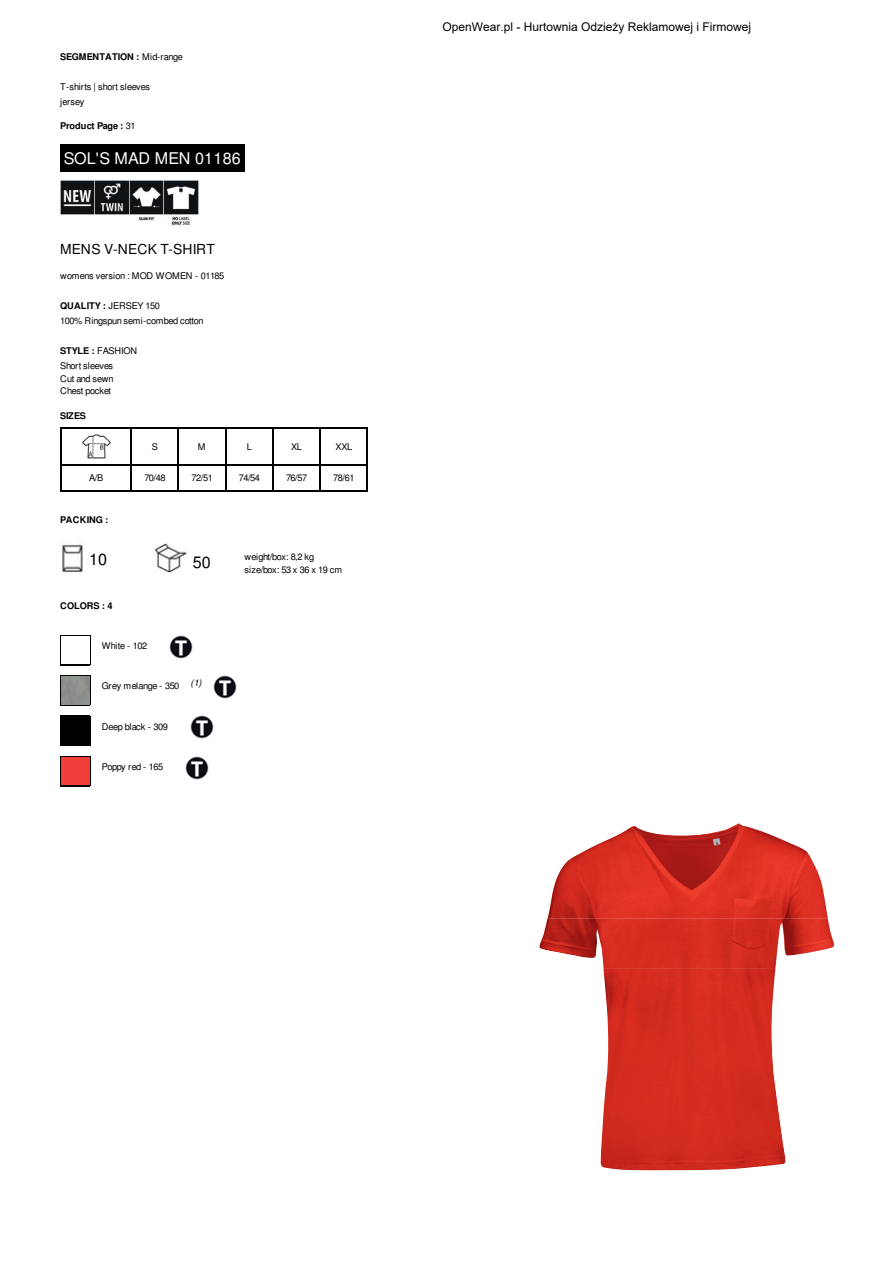
<style>
.page{position:relative;width:893px;height:1263px;background:#fff}
.page>*{position:absolute;margin:0;border:0;box-sizing:border-box;transform-origin:0 0}
.t1{font:16.2px "Nimbus San L";letter-spacing:.015em;color:#fff}
.t2{font:16.2px "Nimbus San L";color:#000001}
.t3{font:13.8px "Nimbus San L";letter-spacing:.015em;color:#000001}
.t4{font:12px "Arial";color:#000}
.t5{font:9.15px/12.6px "Nimbus San L";letter-spacing:-.055em;color:#000001}
.t6{font:700 9.15px "Nimbus San L";letter-spacing:-.015em;color:#000001}
.t7{font:9.15px "Nimbus San L";letter-spacing:-.03em;color:#000001}
.t8{font:9.15px/15px "Nimbus San L";color:#000001}
.t9{font:9.15px/15px "Nimbus San L";letter-spacing:-.035em;color:#000001}
.t10{font:700 9.15px "Nimbus San L";letter-spacing:.03em;color:#000001}
.s1{font-weight:400}
.s2{font-weight:700}
</style>
<div class="page">
<hr style="left:60px;top:428px;width:72px;height:1px;background:#000001">
<hr style="left:60px;top:428px;width:1px;height:38px;background:#000001">
<hr style="left:131px;top:428px;width:48px;height:1px;background:#000001">
<hr style="left:131px;top:428px;width:1px;height:38px;background:#000001">
<hr style="left:178px;top:428px;width:48px;height:1px;background:#000001">
<hr style="left:178px;top:428px;width:1px;height:38px;background:#000001">
<hr style="left:225px;top:428px;width:48px;height:1px;background:#000001">
<hr style="left:225px;top:428px;width:1px;height:38px;background:#000001">
<hr style="left:272px;top:428px;width:49px;height:1px;background:#000001">
<hr style="left:272px;top:428px;width:1px;height:38px;background:#000001">
<hr style="left:319px;top:428px;width:49px;height:1px;background:#000001">
<hr style="left:319px;top:428px;width:2px;height:38px;background:#000001">
<hr style="left:367px;top:428px;width:1px;height:38px;background:#000001">
<hr style="left:60px;top:465px;width:72px;height:1px;background:#000001">
<hr style="left:60px;top:490px;width:72px;height:1px;background:#000001">
<svg style="left:60px;top:466px;width:1px;height:24px"></svg>
<hr style="left:131px;top:465px;width:48px;height:1px;background:#000001">
<hr style="left:131px;top:490px;width:48px;height:1px;background:#000001">
<svg style="left:131px;top:466px;width:1px;height:24px"></svg>
<hr style="left:178px;top:465px;width:48px;height:1px;background:#000001">
<hr style="left:178px;top:490px;width:48px;height:1px;background:#000001">
<svg style="left:178px;top:466px;width:1px;height:24px"></svg>
<hr style="left:225px;top:465px;width:48px;height:1px;background:#000001">
<hr style="left:225px;top:490px;width:48px;height:1px;background:#000001">
<svg style="left:225px;top:466px;width:1px;height:24px"></svg>
<hr style="left:272px;top:465px;width:49px;height:1px;background:#000001">
<hr style="left:272px;top:490px;width:49px;height:1px;background:#000001">
<svg style="left:272px;top:466px;width:1px;height:24px"></svg>
<hr style="left:319px;top:465px;width:49px;height:1px;background:#000001">
<hr style="left:319px;top:490px;width:49px;height:1px;background:#000001">
<hr style="left:319px;top:465px;width:2px;height:26px;background:#000001">
<svg style="left:367px;top:466px;width:1px;height:24px"></svg>
<hr style="left:60px;top:635px;width:30px;height:1px;background:#000001">
<hr style="left:60px;top:664px;width:30px;height:1px;background:#000001">
<hr style="left:60px;top:635px;width:1px;height:30px;background:#000001">
<hr style="left:89px;top:635px;width:1px;height:30px;background:#000001">
<img style="left:170px;top:635px;width:23px;height:23px">
<hr style="left:60px;top:675px;width:30px;height:2px;background:#000001">
<hr style="left:60px;top:704px;width:30px;height:1px;background:#000001">
<hr style="left:60px;top:675px;width:1px;height:30px;background:#000001">
<hr style="left:89px;top:675px;width:1px;height:30px;background:#000001">
<img style="left:213px;top:675px;width:23px;height:23px">
<hr style="left:60px;top:716px;width:30px;height:1px;background:#000001">
<hr style="left:60px;top:745px;width:30px;height:1px;background:#000001">
<hr style="left:60px;top:716px;width:1px;height:30px;background:#000001">
<hr style="left:89px;top:716px;width:1px;height:30px;background:#000001">
<img style="left:61px;top:717px;width:28px;height:28px">
<img style="left:190px;top:716px;width:23px;height:23px">
<hr style="left:60px;top:756px;width:30px;height:1px;background:#000001">
<hr style="left:60px;top:785px;width:30px;height:1px;background:#000001">
<hr style="left:60px;top:756px;width:1px;height:30px;background:#000001">
<hr style="left:89px;top:756px;width:1px;height:30px;background:#000001">
<img style="left:61px;top:757px;width:28px;height:28px">
<img style="left:186px;top:756px;width:23px;height:23px">
<div style="left:60px;top:144px;width:185px;height:28px;background:#000001"></div>
<img style="left:60px;top:180px;width:138px;height:45px">
<img style="left:82px;top:435px;width:29px;height:24px">
<img style="left:62px;top:544px;width:21px;height:28px">
<img style="left:153px;top:543px;width:34px;height:30px">
<img style="left:539px;top:918px;width:295px;height:50px">
<img style="left:601px;top:968px;width:184px;height:203px">
<img style="left:547px;top:823px;width:281px;height:95px">
<p class="t6" style="left:60px;top:53px;width:124px">SEGMENTATION : <span class="s1">Mid-range</span></p>
<p class="t8" style="left:60px;top:80px;width:91px">T-shirts | short sleeves jersey</p>
<p class="t6" style="left:60px;top:123px;width:77px">Product Page : <span class="s1">31</span></p>
<h1 class="t1" style="left:64px;top:152px;width:179px">SOL'S MAD MEN 01186</h1>
<h2 class="t3" style="left:60px;top:244px;width:156px">MENS V-NECK T-SHIRT</h2>
<p class="t7" style="left:60px;top:272px;width:166px">womens version : MOD WOMEN - 01185</p>
<p class="t5" style="left:60px;top:299px;width:145px;line-height:15px"><span class="s2">QUALITY :</span> JERSEY 150<br>100% Ringspun semi-combed cotton</p>
<p class="t9" style="left:60px;top:344px;width:78px"><span class="s2">STYLE :</span> FASHION<br>Short sleeves</p>
<p class="t5" style="left:60px;top:373px;width:55px">Cut and sewn<br>Chest pocket</p>
<p class="t6" style="left:60px;top:412px;width:27px">SIZES</p>
<p class="t5" style="left:152px;top:441px;width:8px">S</p>
<p class="t5" style="left:198px;top:441px;width:9px">M</p>
<p class="t5" style="left:247px;top:441px;width:7px">L</p>
<p class="t5" style="left:291px;top:441px;width:12px">XL</p>
<p class="t5" style="left:336px;top:441px;width:18px">XXL</p>
<p class="t5" style="left:89px;top:472px;width:16px">A/B</p>
<p class="t5" style="left:144px;top:472px;width:23px">70/48</p>
<p class="t5" style="left:192px;top:472px;width:23px">72/51</p>
<p class="t5" style="left:239px;top:472px;width:23px">74/54</p>
<p class="t5" style="left:286px;top:472px;width:23px">76/57</p>
<p class="t5" style="left:333px;top:472px;width:23px">78/61</p>
<p class="t10" style="left:60px;top:517px;width:49px">PACKING :</p>
<h1 class="t2" style="left:89px;top:553px;width:20px">10</h1>
<h1 class="t2" style="left:193px;top:556px;width:20px">50</h1>
<p class="t5" style="left:245px;top:552px;width:99px">weight/box: 8,2 kg size/box: 53 x 36 x 19 cm</p>
<p class="t6" style="left:60px;top:602px;width:54px">COLORS : 4</p>
<p class="t5" style="left:102px;top:640px;width:47px">White - 102</p>
<p class="t5" style="left:102px;top:681px;width:101px">Grey melange - 350 <sup>(1)</sup></p>
<p class="t5" style="left:102px;top:721px;width:68px">Deep black - 309</p>
<p class="t5" style="left:102px;top:761px;width:63px">Poppy red - 165</p>
<h3 class="t4" style="left:442px;top:18px;width:310px">OpenWear.pl - Hurtownia Odzieży Reklamowej i Firmowej</h3>
</div>
